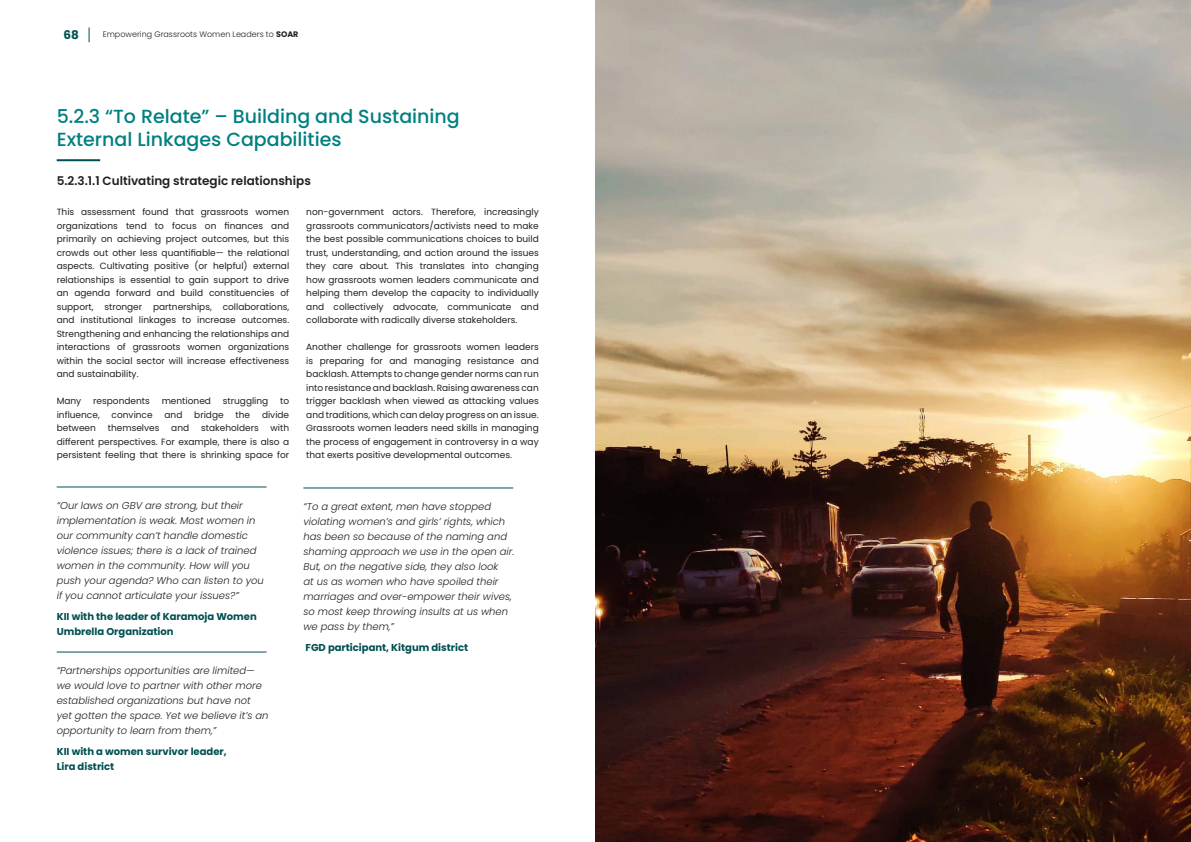
<style>
.page{position:relative;width:1191px;height:842px;background:#fff}
.page>*{position:absolute;margin:0;border:0;box-sizing:border-box;transform-origin:0 0}
.t1{font:500 19px/23px "Poppins";color:#008081}
.t2{font:600 12px "Poppins";color:#231f20}
.t3{font:700 12px "Poppins";color:#005051}
.t4{font:italic 300 10px/15px "Poppins";color:#231f20}
.t5{font:700 10px/15px "Poppins";color:#005051}
.t6{font:9px/13.5px "Poppins";color:#231f20;text-align:justify}
.t7{font:300 8px "Poppins";color:#231f20}
.s1{font-weight:700}
</style>
<div class="page">
<svg style="left:89px;top:27px;width:1px;height:15px"></svg>
<hr style="left:57px;top:159px;width:43px;height:2px;background:#005051">
<hr style="left:57px;top:486px;width:209px;height:1px;background:#005051">
<hr style="left:303px;top:487px;width:210px;height:1px;background:#005051">
<hr style="left:57px;top:651px;width:209px;height:1px;background:#005051">
<img style="left:595px;top:0;width:596px;height:842px">
<h2 class="t3" style="left:64px;top:28px;width:17px">68</h2>
<p class="t7" style="left:103px;top:29px;width:197px">Empowering Grassroots Women Leaders to <span class="s1">SOAR</span></p>
<h1 class="t1" style="left:57px;top:105px;width:404px">5.2.3 “To Relate” – Building and Sustaining<br>External Linkages Capabilities</h1>
<h2 class="t2" style="left:57px;top:174px;width:256px">5.2.3.1.1 Cultivating strategic relationships</h2>
<p class="t6" style="left:57px;top:205px;width:234px">This assessment found that grassroots women organizations tend to focus on finances and primarily on achieving project outcomes, but this crowds out other less quantifiable— the relational aspects. Cultivating positive (or helpful) external relationships is essential to gain support to drive an agenda forward and build constituencies of support, stronger partnerships, collaborations, and institutional linkages to increase outcomes.<br>Strengthening and enhancing the relationships and interactions of grassroots women organizations within the social sector will increase effectiveness and sustainability.</p>
<p class="t6" style="left:57px;top:394px;width:26px">Many</p>
<p class="t6" style="left:93px;top:394px;width:58px">respondents</p>
<p class="t6" style="left:162px;top:394px;width:51px">mentioned</p>
<p class="t6" style="left:223px;top:394px;width:47px">struggling</p>
<p class="t6" style="left:280px;top:394px;width:11px">to</p>
<p class="t6" style="left:57px;top:408px;width:45px">influence,</p>
<p class="t6" style="left:112px;top:408px;width:43px">convince</p>
<p class="t6" style="left:164px;top:408px;width:19px">and</p>
<p class="t6" style="left:194px;top:408px;width:31px">bridge</p>
<p class="t6" style="left:235px;top:408px;width:16px">the</p>
<p class="t6" style="left:262px;top:408px;width:29px">divide</p>
<p class="t6" style="left:57px;top:421px;width:41px">between</p>
<p class="t6" style="left:108px;top:421px;width:53px">themselves</p>
<p class="t6" style="left:171px;top:421px;width:19px">and</p>
<p class="t6" style="left:201px;top:421px;width:59px">stakeholders</p>
<p class="t6" style="left:306px;top:205px;width:234px">non-government actors. Therefore, increasingly grassroots communicators/activists need to make the best possible communications choices to build trust, understanding, and action around the issues they care about. This translates into changing how grassroots women leaders communicate and helping them develop the capacity to individually and collectively advocate, communicate and collaborate with radically diverse stakeholders.</p>
<p class="t6" style="left:306px;top:340px;width:234px">Another challenge for grassroots women leaders is preparing for and managing resistance and backlash. Attempts to change gender norms can run into resistance and backlash. Raising awareness can trigger backlash when viewed as attacking values and traditions, which can delay progress on an issue.<br>Grassroots women leaders need skills in managing the process of engagement in controversy in a way that exerts positive developmental outcomes.</p>
<p class="t6" style="left:57px;top:421px;width:234px;text-indent:214px">with different perspectives. For example, there is also a persistent feeling that there is shrinking space for</p>
<p class="t4" style="left:57px;top:498px;width:209px">“Our laws on GBV are strong, but their implementation is weak. Most women in our community can’t handle domestic violence issues; there is a lack of trained women in the community. How will you push your agenda? Who can listen to you if you cannot articulate your issues?”</p>
<p class="t5" style="left:57px;top:608px;width:201px">KII with the leader of Karamoja Women<br>Umbrella Organization</p>
<p class="t4" style="left:57px;top:663px;width:213px">“Partnerships opportunities are limited— we would love to partner with other more established organizations but have not<br>yet gotten the space. Yet we believe it’s an opportunity to learn from them,”</p>
<p class="t5" style="left:57px;top:744px;width:171px">KII with a women survivor leader,<br>Lira district</p>
<p class="t4" style="left:303px;top:499px;width:212px">“To a great extent, men have stopped violating women’s and girls’ rights, which has been so because of the naming and shaming approach we use in the open air.<br>But, on the negative side, they also look<br>at us as women who have spoiled their marriages and over-empower their wives, so most keep throwing insults at us when we pass by them,”</p>
<p class="t5" style="left:305px;top:639px;width:164px">FGD participant, Kitgum district</p>
</div>
